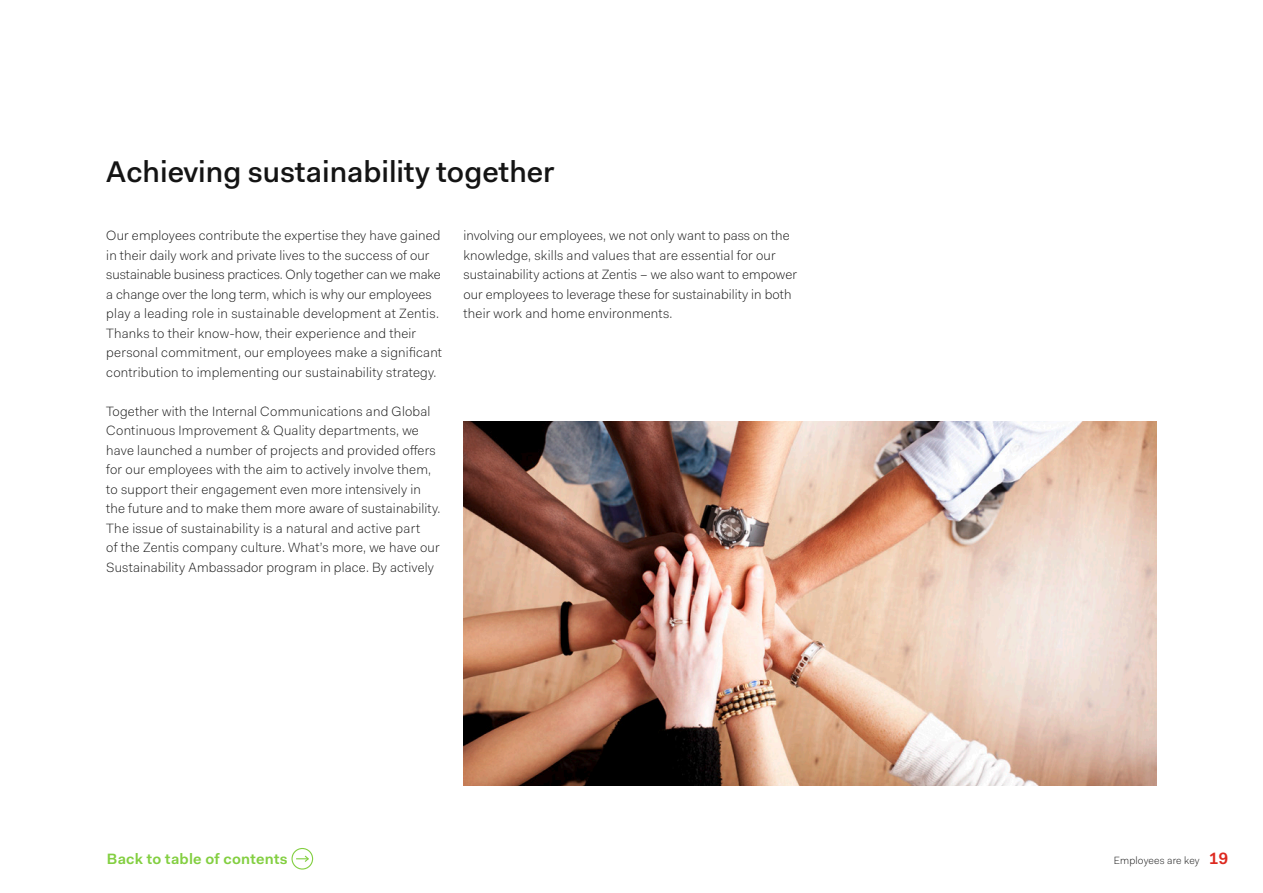
<style>
.page{position:relative;width:1263px;height:893px;background:#fff}
.page>*{position:absolute;margin:0;border:0;box-sizing:border-box;transform-origin:0 0}
.t1{font:500 30px "Fakt";color:#141414}
.t2{font:600 15px "Fakt";letter-spacing:.015em;color:#83cf41}
.t3{font:300 13.5px/19.5px "Fakt";letter-spacing:.015em;color:#141414}
.t4{font:300 10.5px "Fakt";letter-spacing:.015em;color:#141414}
.s1{font-weight:600;font-size:16.5px;color:#dd2920}
</style>
<div class="page">
<img style="left:463px;top:422px;width:694px;height:364px">
<div style="left:291px;top:848px;width:22px;height:22px;border:1px solid #83cf41;border-radius:50%"></div>
<svg style="left:296px;top:855px;width:13px;height:7px"></svg>
<h1 class="t1" style="left:106px;top:151px;width:450px">Achieving sustainability together</h1>
<p class="t3" style="left:106px;top:226px;width:337px">Our employees contribute the expertise they have gained in their daily work and private lives to the success of our sustainable business practices. Only together can we make a change over the long term, which is why our employees play a leading role in sustainable development at Zentis.<br>Thanks to their know-how, their experience and their personal commitment, our employees make a significant contribution to implementing our sustainability strategy.</p>
<p class="t3" style="left:106px;top:401px;width:336px">Together with the Internal Communications and Global Continuous Improvement &amp; Quality departments, we have launched a number of projects and provided offers for our employees with the aim to actively involve them, to support their engagement even more intensively in the future and to make them more aware of sustainability.<br>The issue of sustainability is a natural and active part<br>of the Zentis company culture. What’s more, we have our Sustainability Ambassador program in place. By actively</p>
<p class="t3" style="left:463px;top:226px;width:335px">involving our employees, we not only want to pass on the knowledge, skills and values that are essential for our sustainability actions at Zentis – we also want to empower our employees to leverage these for sustainability in both their work and home environments.</p>
<p class="t2" style="left:107px;top:849px;width:182px">Back to table of contents</p>
<p class="t4" style="left:1114px;top:853px;width:116px">Employees are key <span class="s1">19</span></p>
</div>
